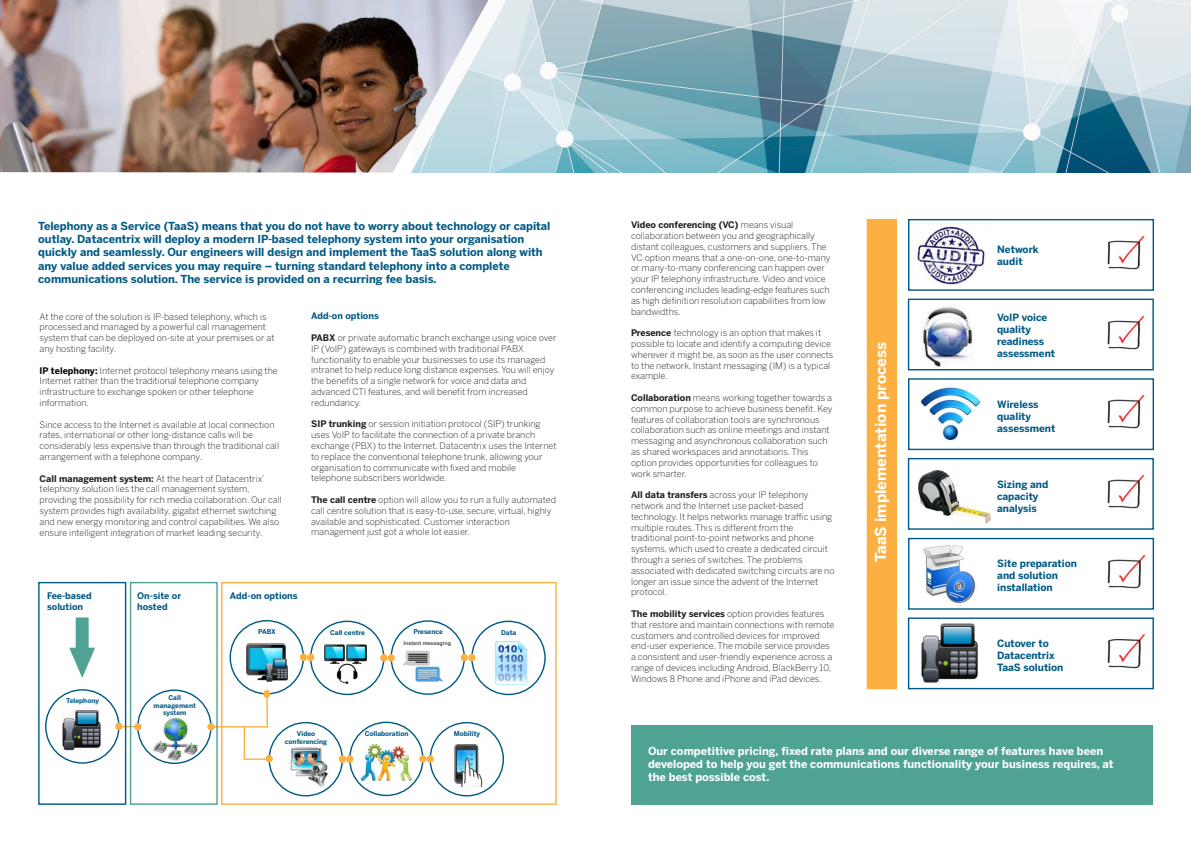
<style>
.page{position:relative;width:1191px;height:842px;background:#fff}
.page>*{position:absolute;margin:0;border:0;box-sizing:border-box;transform-origin:0 0}
.t1{font:700 15.1px "Benton Sans";color:#fff}
.t2{font:700 11px/13.2px "Benton Sans";color:#005a85}
.t3{font:700 11px/13.2px "Benton Sans";color:#fff}
.t4{font:700 10px/12px "Benton Sans";color:#005a85}
.t5{font:300 9px/10.8px "Benton Sans";color:#231f20}
.t6{font:700 9px/10.8px "Benton Sans";color:#005a85}
.t7{font:700 6.6px/7.9px "Benton Sans";color:#005a85;text-align:center}
.t8{font:700 5.4px "Arial";color:#4d4d4d}
.s1{font-weight:700;color:#000}
.s2{font-weight:700}
</style>
<div class="page">
<div style="left:631px;top:725px;width:521px;height:79px;background:#4ea392"></div>
<img style="left:489px;top:0;width:701px;height:173px">
<img style="left:0;top:0;width:489px;height:173px">
<img style="left:62px;top:711px;width:39px;height:40px">
<div style="left:45px;top:689px;width:75px;height:75px;border:1px solid #005a85;border-radius:50%"></div>
<div style="left:115px;top:723px;width:7px;height:7px;background:#fbb041;border-radius:50%"></div>
<img style="left:152px;top:715px;width:48px;height:48px">
<div style="left:134px;top:723px;width:7px;height:8px;background:#fbb041;border-radius:50%"></div>
<img style="left:246px;top:643px;width:41px;height:39px">
<div style="left:300px;top:653px;width:7px;height:8px;background:#fbb041;border-radius:50%"></div>
<img style="left:325px;top:645px;width:41px;height:38px">
<div style="left:380px;top:654px;width:7px;height:8px;background:#fbb041;border-radius:50%"></div>
<img style="left:402px;top:650px;width:43px;height:31px">
<svg style="left:392px;top:638px;width:70px;height:12px"></svg>
<div style="left:461px;top:654px;width:7px;height:7px;background:#fbb041;border-radius:50%"></div>
<img style="left:490px;top:642px;width:38px;height:42px">
<div style="left:471px;top:621px;width:75px;height:74px;border:1px solid #005a85;border-radius:50%"></div>
<div style="left:468px;top:654px;width:7px;height:7px;background:#fbb041;border-radius:50%"></div>
<div style="left:387px;top:654px;width:8px;height:8px;background:#fbb041;border-radius:50%"></div>
<div style="left:307px;top:653px;width:7px;height:8px;background:#fbb041;border-radius:50%"></div>
<img style="left:290px;top:747px;width:39px;height:40px">
<div style="left:339px;top:755px;width:7px;height:8px;background:#fbb041;border-radius:50%"></div>
<img style="left:360px;top:744px;width:52px;height:36px">
<div style="left:419px;top:755px;width:7px;height:8px;background:#fbb041;border-radius:50%"></div>
<img style="left:454px;top:744px;width:29px;height:43px">
<div style="left:429px;top:722px;width:75px;height:74px;border:1px solid #005a85;border-radius:50%"></div>
<div style="left:426px;top:755px;width:8px;height:8px;background:#fbb041;border-radius:50%"></div>
<div style="left:346px;top:755px;width:7px;height:8px;background:#fbb041;border-radius:50%"></div>
<div style="left:266px;top:755px;width:7px;height:7px;background:#fbb041;border-radius:50%"></div>
<svg style="left:122px;top:725px;width:13px;height:3px"></svg>
<svg style="left:209px;top:692px;width:62px;height:69px"></svg>
<svg style="left:69px;top:617px;width:26px;height:61px"></svg>
<div style="left:38px;top:582px;width:88px;height:223px;border:1px solid #005a85"></div>
<div style="left:130px;top:582px;width:88px;height:223px;border:1px solid #4ea392"></div>
<div style="left:221px;top:582px;width:335px;height:223px;border:1px solid #fbb041"></div>
<div style="left:908px;top:219px;width:246px;height:72px;border:1px solid #005a85"></div>
<img style="left:917px;top:224px;width:69px;height:61px">
<img style="left:1107px;top:235px;width:38px;height:35px">
<div style="left:908px;top:299px;width:245px;height:71px;border:1px solid #005a85"></div>
<img style="left:1107px;top:315px;width:38px;height:35px">
<div style="left:908px;top:378px;width:246px;height:72px;border:1px solid #005a85"></div>
<img style="left:1107px;top:394px;width:38px;height:35px">
<div style="left:908px;top:458px;width:245px;height:72px;border:1px solid #005a85"></div>
<img style="left:1107px;top:474px;width:38px;height:35px">
<div style="left:908px;top:538px;width:246px;height:72px;border:1px solid #005a85"></div>
<img style="left:1107px;top:554px;width:39px;height:35px">
<div style="left:908px;top:617px;width:245px;height:72px;border:1px solid #005a85"></div>
<img style="left:1107px;top:634px;width:39px;height:35px">
<div style="left:866px;top:219px;width:31px;height:471px;background:#fbb041"></div>
<img style="left:923px;top:307px;width:50px;height:60px">
<img style="left:920px;top:386px;width:62px;height:55px">
<img style="left:918px;top:470px;width:73px;height:54px">
<img style="left:923px;top:545px;width:53px;height:59px">
<img style="left:921px;top:624px;width:57px;height:59px">
<svg style="left:973px;top:386px;width:9px;height:5px"></svg>
<p class="t2" style="left:38px;top:220px;width:514px">Telephony as a Service (TaaS) means that you do not have to worry about technology or capital outlay. Datacentrix will deploy a modern IP-based telephony system into your organisation quickly and seamlessly. Our engineers will design and implement the TaaS solution along with any value added services you may require – turning standard telephony into a complete communications solution. The service is provided on a recurring fee basis.</p>
<p class="t5" style="left:40px;top:311px;width:236px">At the core of the solution is IP-based telephony, which is processed and managed by a powerful call management system that can be deployed on-site at your premises or at any hosting facility.</p>
<p class="t5" style="left:40px;top:365px;width:240px"><span class="s1">IP telephony:</span> Internet protocol telephony means using the Internet rather than the traditional telephone company infrastructure to exchange spoken or other telephone information.</p>
<p class="t5" style="left:40px;top:419px;width:241px">Since access to the Internet is available at local connection rates, international or other long-distance calls will be considerably less expensive than through the traditional call arrangement with a telephone company.</p>
<p class="t5" style="left:40px;top:473px;width:244px"><span class="s2">Call management system:</span> At the heart of Datacentrix’ telephony solution lies the call management system, providing the possibility for rich media collaboration. Our call system provides high availability, gigabit ethernet switching and new energy monitoring and control capabilities. We also ensure intelligent integration of market leading security.</p>
<p class="t6" style="left:311px;top:311px;width:69px">Add-on options</p>
<p class="t5" style="left:311px;top:333px;width:247px"><span class="s2">PABX</span> or private automatic branch exchange using voice over IP (VoIP) gateways is combined with traditional PABX functionality to enable your businesses to use its managed intranet to help reduce long distance expenses.You will enjoy the benefits of a single network for voice and data and advanced CTI features, and will benefit from increased redundancy.</p>
<p class="t5" style="left:311px;top:419px;width:247px"><span class="s2">SIP trunking</span> or session initiation protocol (SIP) trunking uses VoIP to facilitate the connection of a private branch exchange (PBX) to the Internet. Datacentrix uses the Internet to replace the conventional telephone trunk, allowing your organisation to communicate with fixed and mobile telephone subscribers worldwide.</p>
<p class="t5" style="left:311px;top:495px;width:246px"><span class="s2">The call centre</span> option will allow you to run a fully automated call centre solution that is easy-to-use, secure, virtual, highly available and sophisticated. Customer interaction management just got a whole lot easier.</p>
<p class="t6" style="left:47px;top:591px;width:46px">Fee-based solution</p>
<p class="t6" style="left:137px;top:591px;width:45px">On-site or hosted</p>
<p class="t6" style="left:230px;top:591px;width:69px">Add-on options</p>
<p class="t7" style="left:66px;top:697px;width:34px">Telephony</p>
<p class="t7" style="left:153px;top:694px;width:44px">Call management system</p>
<p class="t7" style="left:258px;top:628px;width:19px">PABX</p>
<p class="t7" style="left:330px;top:629px;width:36px">Call centre</p>
<p class="t7" style="left:413px;top:628px;width:31px">Presence</p>
<p class="t7" style="left:501px;top:629px;width:17px">Data</p>
<p class="t8" style="left:404px;top:641px;width:49px">Instant messaging</p>
<p class="t7" style="left:285px;top:730px;width:44px">Video conferencing</p>
<p class="t7" style="left:365px;top:730px;width:45px">Collaboration</p>
<p class="t7" style="left:454px;top:730px;width:28px">Mobility</p>
<p class="t5" style="left:631px;top:220px;width:201px"><span class="s2">Video conferencing (VC)</span> means visual collaboration between you and geographically distant colleagues, customers and suppliers. The VC option means that a one-on-one, one-to-many or many-to-many conferencing can happen over your IP telephony infrastructure. Video and voice conferencing includes leading-edge features such as high definition resolution capabilities from low bandwidths.</p>
<p class="t5" style="left:631px;top:328px;width:204px"><span class="s2">Presence</span> technology is an option that makes it possible to locate and identify a computing device wherever it might be, as soon as the user connects to the network. Instant messaging (IM) is a typical example.</p>
<p class="t5" style="left:631px;top:393px;width:203px"><span class="s2">Collaboration</span> means working together towards a common purpose to achieve business benefit. Key features of collaboration tools are synchronous collaboration such as online meetings and instant messaging and asynchronous collaboration such as shared workspaces and annotations. This option provides opportunities for colleagues to work smarter.</p>
<p class="t5" style="left:631px;top:490px;width:205px"><span class="s2">All data transfers</span> across your IP telephony network and the Internet use packet-based technology. It helps networks manage traffic using multiple routes. This is different from the traditional point-to-point networks and phone systems, which used to create a dedicated circuit through a series of switches. The problems associated with dedicated switching circuits are no longer an issue since the advent of the Internet protocol.</p>
<p class="t5" style="left:631px;top:609px;width:205px"><span class="s2">The mobility services</span> option provides features that restore and maintain connections with remote customers and controlled devices for improved end-user experience. The mobile service provides a consistent and user-friendly experience across a range of devices including Android, BlackBerry 10, Windows 8 Phone and iPhone and iPad devices.</p>
<h1 class="t1" style="left:874px;top:562px;width:221px;rotate:-90deg">TaaS implementation process</h1>
<p class="t4" style="left:997px;top:244px;width:43px">Network audit</p>
<p class="t4" style="left:997px;top:312px;width:60px">VoIP voice quality readiness assessment</p>
<p class="t4" style="left:997px;top:399px;width:60px">Wireless quality assessment</p>
<p class="t4" style="left:997px;top:479px;width:53px">Sizing and capacity analysis</p>
<p class="t4" style="left:997px;top:558px;width:81px">Site preparation and solution installation</p>
<p class="t4" style="left:997px;top:638px;width:68px">Cutover to<br>Datacentrix<br>TaaS solution</p>
<p class="t3" style="left:648px;top:745px;width:467px">Our competitive pricing, fixed rate plans and our diverse range of features have been developed to help you get the communications functionality your business requires, at the best possible cost.</p>
</div>
